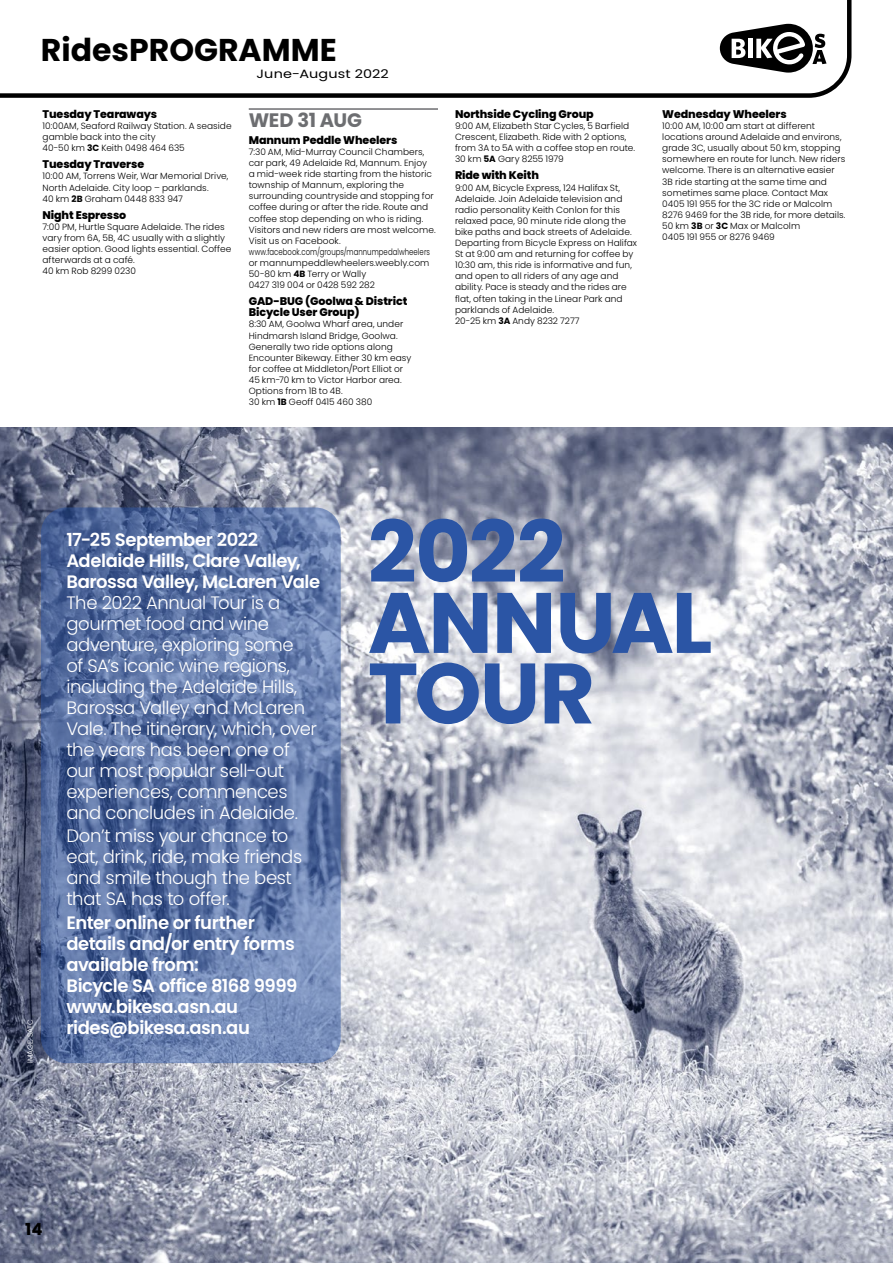
<style>
.page{position:relative;width:893px;height:1263px;background:#fff}
.page>*{position:absolute;margin:0;border:0;box-sizing:border-box;transform-origin:0 0}
.t1{font:700 85.5px/70.5px "Poppins";letter-spacing:-.02em;color:#2b55a5}
.t2{font:700 31.5px "Poppins";color:#000}
.t3{font:700 19.5px "Poppins";letter-spacing:-.015em;color:#6d6e71}
.t4{font:300 18px/21px "Poppins";letter-spacing:-.02em;color:#fff}
.t5{font:600 18px/21px "Poppins";letter-spacing:-.025em;color:#fff}
.t6{font:700 16.5px "Poppins";color:#000}
.t7{font:12px "Poppins";letter-spacing:.01em;color:#000;scale:1.2 1}
.t8{font:800 11.1px/11.1px "Poppins";letter-spacing:-.01em;color:#000}
.t9{font:300 9px/11.1px "Poppins";letter-spacing:.005em;color:#000}
.t10{font:300 7.5px "Poppins";letter-spacing:-.01em;color:#fff}
.s1{font-weight:700}
</style>
<div class="page">
<img style="left:0;top:427px;width:893px;height:836px">
<svg style="left:41px;top:507px;width:300px;height:556px;background:#5d75a6"></svg>
<svg style="left:0;top:0;width:851px;height:98px"></svg>
<svg style="left:720px;top:24px;width:106px;height:49px"></svg>
<hr style="left:249px;top:108px;width:189px;height:2px;background:#6d6e71">
<h2 class="t2" style="left:41px;top:32px;width:297px">RidesPROGRAMME</h2>
<h3 class="t7" style="left:257px;top:66px;width:112px">June-August 2022</h3>
<p class="t8" style="left:43px;top:109px;width:116px">Tuesday Tearaways</p>
<p class="t9" style="left:43px;top:120px;width:191px">10:00AM, Seaford Railway Station. A seaside gamble back into the city<br>40-50 km <span class="s1">3C</span> Keith 0498 464 635</p>
<p class="t8" style="left:43px;top:159px;width:103px">Tuesday Traverse</p>
<p class="t9" style="left:43px;top:171px;width:187px">10:00 AM, Torrens Weir, War Memorial Drive,<br>North Adelaide. City loop – parklands.<br>40 km <span class="s1">2B</span> Graham 0448 833 947</p>
<p class="t8" style="left:43px;top:209px;width:85px">Night Espresso</p>
<p class="t9" style="left:43px;top:221px;width:190px">7:00 PM, Hurtle Square Adelaide. The rides vary from 6A, 5B, 4C usually with a slightly easier option. Good lights essential. Coffee afterwards at a café.<br>40 km Rob 8299 0230</p>
<h3 class="t3" style="left:249px;top:109px;width:115px">WED 31 AUG</h3>
<p class="t8" style="left:249px;top:134px;width:150px">Mannum Peddle Wheelers</p>
<p class="t9" style="left:249px;top:146px;width:188px">7:30 AM, Mid-Murray Council Chambers, car park, 49 Adelaide Rd, Mannum. Enjoy<br>a mid-week ride starting from the historic township of Mannum, exploring the surrounding countryside and stopping for coffee during or after the ride. Route and coffee stop depending on who is riding.<br>Visitors and new riders are most welcome.<br>Visit us on Facebook. www.facebook.com/groups/mannumpedalwheelers or mannumpeddlewheelers.weebly.com 50-80 km <span class="s1">4B</span> Terry or Wally<br>0427 319 004 or 0428 592 282</p>
<p class="t8" style="left:249px;top:296px;width:160px">GAD-BUG (Goolwa &amp; District<br>Bicycle User Group)</p>
<p class="t9" style="left:249px;top:319px;width:164px">8:30 AM, Goolwa Wharf area, under<br>Hindmarsh Island Bridge, Goolwa.<br>Generally two ride options along<br>Encounter Bikeway. Either 30 km easy for coffee at Middleton/Port Elliot or<br>45 km-70 km to Victor Harbor area.<br>Options from 1B to 4B.<br>30 km <span class="s1">1B</span> Geoff 0415 460 380</p>
<p class="t8" style="left:455px;top:109px;width:140px">Northside Cycling Group</p>
<p class="t9" style="left:455px;top:120px;width:182px">9:00 AM, Elizabeth Star Cycles, 5 Barfield Crescent, Elizabeth. Ride with 2 options, from 3A to 5A with a coffee stop en route.<br>30 km <span class="s1">5A</span> Gary 8255 1979</p>
<p class="t8" style="left:455px;top:170px;width:85px">Ride with Keith</p>
<p class="t9" style="left:455px;top:182px;width:184px">9:00 AM, Bicycle Express, 124 Halifax St, Adelaide. Join Adelaide television and radio personality Keith Conlon for this relaxed pace, 90 minute ride along the bike paths and back streets of Adelaide.<br>Departing from Bicycle Express on Halifax St at 9:00 am and returning for coffee by 10:30 am, this ride is informative and fun, and open to all riders of any age and ability. Pace is steady and the rides are flat, often taking in the Linear Park and parklands of Adelaide.<br>20-25 km <span class="s1">3A</span> Andy 8232 7277</p>
<p class="t8" style="left:662px;top:109px;width:126px">Wednesday Wheelers</p>
<p class="t9" style="left:662px;top:120px;width:185px">10:00 AM, 10:00 am start at different locations around Adelaide and environs, grade 3C, usually about 50 km, stopping somewhere en route for lunch. New riders welcome. There is an alternative easier 3B ride starting at the same time and sometimes same place. Contact Max 0405 191 955 for the 3C ride or Malcolm 8276 9469 for the 3B ride, for more details.<br>50 km <span class="s1">3B</span> or <span class="s1">3C</span> Max or Malcolm<br>0405 191 955 or 8276 9469</p>
<p class="t10" style="left:26px;top:1063px;width:45px;rotate:-90deg">IMAGE: SATC</p>
<h3 class="t5" style="left:66px;top:529px;width:255px">17-25 September 2022<br>Adelaide Hills, Clare Valley,<br>Barossa Valley, McLaren Vale</h3>
<p class="t4" style="left:66px;top:592px;width:252px">The 2022 Annual Tour is a gourmet food and wine adventure, exploring some<br>of SA’s iconic wine regions, including the Adelaide Hills,<br>Barossa Valley and McLaren<br>Vale. The itinerary, which, over the years has been one of our most popular sell-out experiences, commences and concludes in Adelaide.</p>
<h3 class="t4" style="left:66px;top:826px;width:237px">Don’t miss your chance to eat, drink, ride, make friends and smile though the best that SA has to offer.</h3>
<h3 class="t5" style="left:66px;top:912px;width:232px">Enter online or further details and/or entry forms available from:<br>Bicycle SA office 8168 9999 www.bikesa.asn.au rides@bikesa.asn.au</h3>
<h1 class="t1" style="left:368px;top:518px;width:346px">2022<br>ANNUAL<br>TOUR</h1>
<h3 class="t6" style="left:25px;top:1219px;width:19px">14</h3>
</div>
